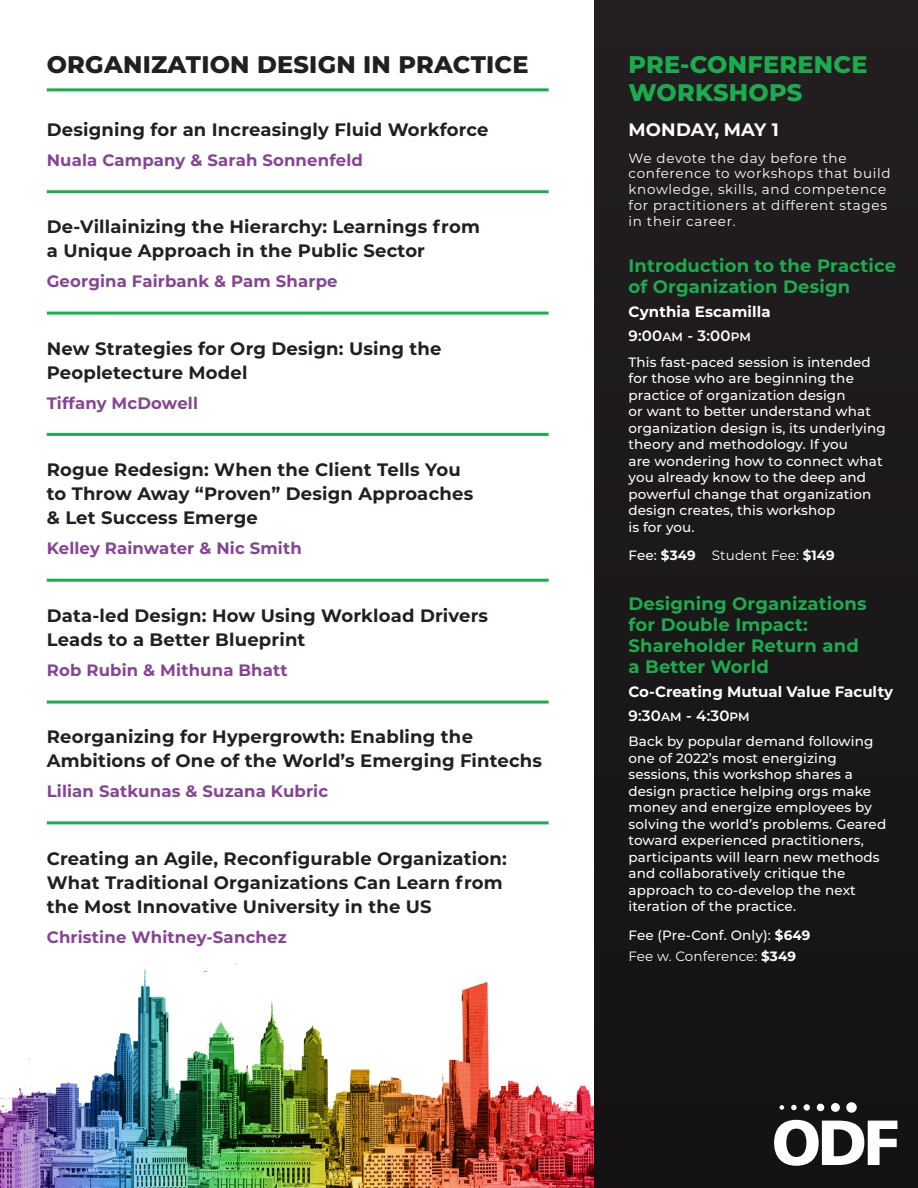
<style>
.page{position:relative;width:918px;height:1188px;background:#fff}
.page>*{position:absolute;margin:0;border:0;box-sizing:border-box;transform-origin:0 0}
.t1{font:800 24px "Montserrat";letter-spacing:.01em;color:#231f20}
.t2{font:800 24px "Montserrat";letter-spacing:.01em;color:#1aad4f}
.t3{font:700 18px/24px "Montserrat";letter-spacing:.01em;color:#231f20}
.t4{font:700 18px/21px "Montserrat";letter-spacing:.01em;color:#1aad4f}
.t5{font:700 18px "Montserrat";letter-spacing:.01em;color:#fff}
.t6{font:700 16.5px "Montserrat";letter-spacing:.01em;color:#864395}
.t7{font:700 15px "Montserrat";color:#fff}
.t8{font:600 15px "Montserrat";letter-spacing:.01em;color:#fff}
.t9{font:500 13.5px/16.5px "Montserrat";letter-spacing:.01em;color:#fff}
.t10{font:13.5px/15.8px "Montserrat";letter-spacing:.05em;color:#fff}
.t11{font:13.5px "Montserrat";letter-spacing:.01em;color:#fff}
.s1{font-size:12px}
.s2{font-weight:500}
.s3{font-weight:700}
</style>
<div class="page">
<div style="left:594px;top:0;width:324px;height:1188px;background:#231f20"></div>
<div style="left:594px;top:44px;width:324px;height:1144px;background:#1b1819"></div>
<hr style="left:47px;top:88px;width:502px;height:3px;background:#1aad4f">
<hr style="left:47px;top:312px;width:502px;height:3px;background:#1aad4f">
<hr style="left:47px;top:190px;width:502px;height:3px;background:#1aad4f">
<hr style="left:47px;top:579px;width:502px;height:3px;background:#1aad4f">
<hr style="left:47px;top:821px;width:502px;height:3px;background:#1aad4f">
<hr style="left:47px;top:701px;width:502px;height:3px;background:#1aad4f">
<svg style="left:774px;top:1120px;width:123px;height:46px"></svg>
<div style="left:804px;top:1104px;width:6px;height:7px;background:#fff;border-radius:50%"></div>
<div style="left:846px;top:1102px;width:11px;height:11px;background:#fff;border-radius:50%"></div>
<div style="left:831px;top:1103px;width:9px;height:9px;background:#fff;border-radius:50%"></div>
<div style="left:817px;top:1104px;width:7px;height:7px;background:#fff;border-radius:50%"></div>
<svg style="left:780px;top:1105px;width:4px;height:5px"></svg>
<svg style="left:791px;top:1105px;width:6px;height:5px"></svg>
<hr style="left:47px;top:433px;width:502px;height:3px;background:#1aad4f">
<img style="left:0;top:963px;width:594px;height:225px">
<p class="t1" style="left:47px;top:47px;width:483px">ORGANIZATION DESIGN IN PRACTICE</p>
<p class="t3" style="left:47px;top:116px;width:443px">Designing for an Increasingly Fluid Workforce</p>
<p class="t6" style="left:47px;top:148px;width:318px">Nuala Campany &amp; Sarah Sonnenfeld</p>
<p class="t3" style="left:47px;top:214px;width:435px">De-Villainizing the Hierarchy: Learnings from</p>
<p class="t3" style="left:47px;top:238px;width:380px">a Unique Approach in the Public Sector</p>
<p class="t6" style="left:47px;top:269px;width:292px">Georgina Fairbank &amp; Pam Sharpe</p>
<p class="t3" style="left:47px;top:335px;width:396px">New Strategies for Org Design: Using the<br>Peopletecture Model</p>
<p class="t6" style="left:47px;top:391px;width:153px">Tiffany McDowell</p>
<p class="t3" style="left:47px;top:457px;width:416px">Rogue Redesign: When the Client Tells You</p>
<p class="t3" style="left:47px;top:481px;width:428px">to Throw Away “Proven” Design Approaches</p>
<p class="t3" style="left:47px;top:505px;width:213px">&amp; Let Success Emerge</p>
<p class="t6" style="left:47px;top:536px;width:257px">Kelley Rainwater &amp; Nic Smith</p>
<p class="t3" style="left:47px;top:602px;width:443px">Data-led Design: How Using Workload Drivers<br>Leads to a Better Blueprint</p>
<p class="t6" style="left:47px;top:658px;width:242px">Rob Rubin &amp; Mithuna Bhatt</p>
<p class="t3" style="left:47px;top:724px;width:497px">Reorganizing for Hypergrowth: Enabling the<br>Ambitions of One of the World’s Emerging Fintechs</p>
<p class="t6" style="left:47px;top:779px;width:283px">Lilian Satkunas &amp; Suzana Kubric</p>
<p class="t3" style="left:47px;top:845px;width:462px">Creating an Agile, Reconfigurable Organization:<br>What Traditional Organizations Can Learn from</p>
<p class="t3" style="left:47px;top:893px;width:387px">the Most Innovative University in the US</p>
<p class="t6" style="left:47px;top:925px;width:241px">Christine Whitney-Sanchez</p>
<p class="t2" style="left:629px;top:47px;width:240px">PRE-CONFERENCE</p>
<p class="t2" style="left:629px;top:75px;width:175px">WORKSHOPS</p>
<p class="t5" style="left:629px;top:116px;width:152px">MONDAY, MAY 1</p>
<p class="t10" style="left:629px;top:150px;width:264px">We devote the day before the conference to workshops that build knowledge, skills, and competence for practitioners at different stages in their career.</p>
<p class="t4" style="left:629px;top:254px;width:269px">Introduction to the Practice</p>
<p class="t4" style="left:629px;top:275px;width:223px">of Organization Design</p>
<p class="t7" style="left:629px;top:301px;width:144px">Cynthia Escamilla</p>
<p class="t8" style="left:629px;top:325px;width:124px">9:00<span class="s1">AM</span> - 3:00<span class="s1">PM</span></p>
<p class="t9" style="left:629px;top:353px;width:244px">This fast-paced session is intended</p>
<p class="t9" style="left:629px;top:370px;width:227px">for those who are beginning the practice of organization design</p>
<p class="t9" style="left:629px;top:403px;width:259px">or want to better understand what organization design is, its underlying theory and methodology. If you</p>
<p class="t9" style="left:629px;top:452px;width:256px">are wondering how to connect what you already know to the deep and powerful change that organization design creates, this workshop</p>
<p class="t9" style="left:629px;top:518px;width:68px">is for you.</p>
<p class="t11" style="left:629px;top:546px;width:208px"><span class="s2">Fee:</span> <span class="s3">$349</span> Student Fee: <span class="s3">$149</span></p>
<p class="t4" style="left:629px;top:592px;width:240px">Designing Organizations for Double Impact:<br>Shareholder Return and</p>
<p class="t4" style="left:629px;top:655px;width:142px">a Better World</p>
<p class="t7" style="left:629px;top:681px;width:266px">Co-Creating Mutual Value Faculty</p>
<p class="t8" style="left:629px;top:705px;width:123px">9:30<span class="s1">AM</span> - 4:30<span class="s1">PM</span></p>
<p class="t9" style="left:629px;top:733px;width:259px">Back by popular demand following one of 2022’s most energizing sessions, this workshop shares a design practice helping orgs make money and energize employees by solving the world’s problems. Geared toward experienced practitioners, participants will learn new methods and collaboratively critique the approach to co-develop the next iteration of the practice.</p>
<p class="t9" style="left:629px;top:926px;width:183px">Fee (Pre-Conf. Only): <span class="s3">$649</span></p>
<p class="t11" style="left:629px;top:947px;width:169px">Fee w. Conference: <span class="s3">$349</span></p>
</div>
